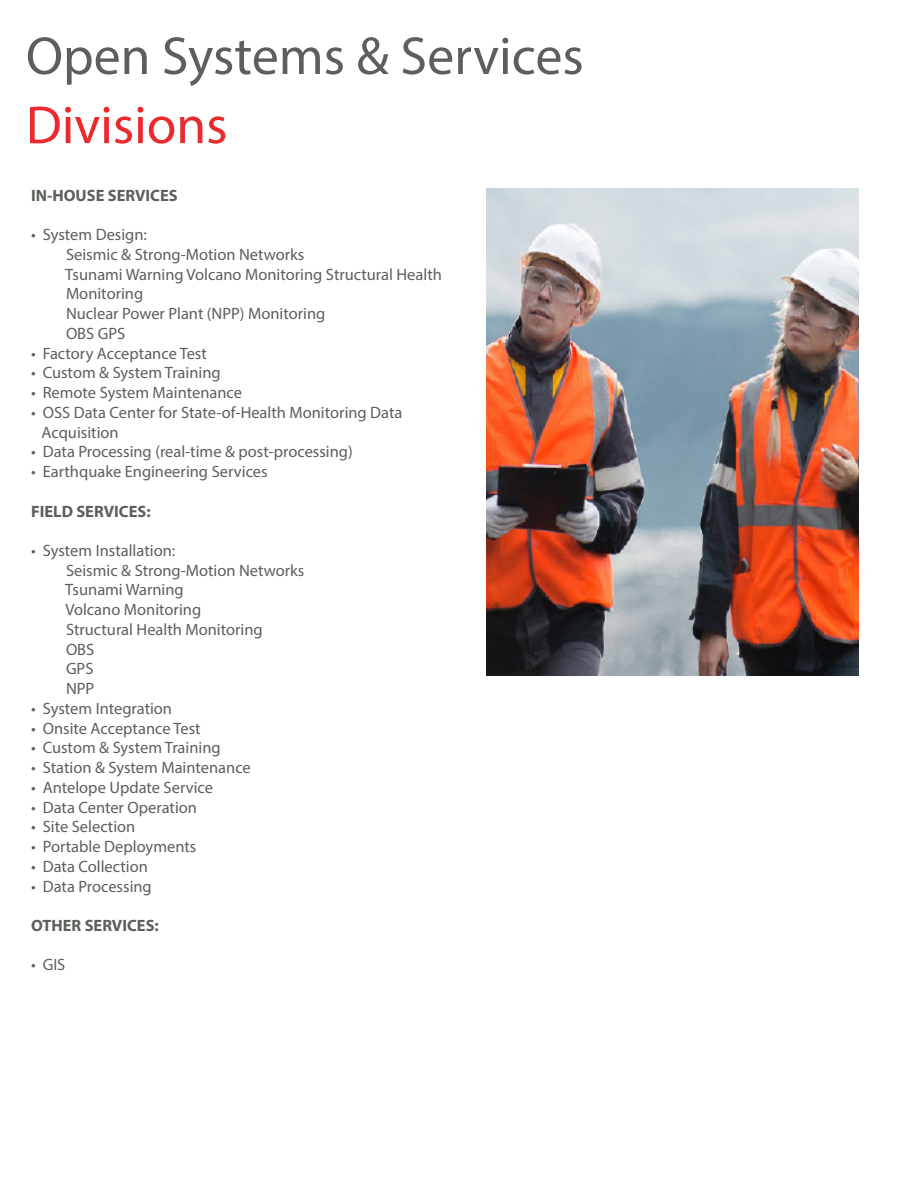
<style>
.page{position:relative;width:918px;height:1188px;background:#fff}
.page>*{position:absolute;margin:0;border:0;box-sizing:border-box;transform-origin:0 0}
.HEADERS{font:53.85px "Myriad Pro";color:#5b605a}
.HEADERS-2{font:53.85px "Myriad Pro";color:#ec2a2d}
.t1{font:16.5px/19.8px "Myriad Pro";color:#5b605a}
.t2{font:700 16.5px "Myriad Pro";color:#5b605a}
</style>
<div class="page">
<img style="left:486px;top:188px;width:372px;height:488px">
<p class="HEADERS" style="left:26px;top:23px;width:559px">Open Systems &amp; Services</p>
<p class="HEADERS-2" style="left:26px;top:92px;width:203px">Divisions</p>
<p class="t2" style="left:31px;top:184px;width:148px">IN-HOUSE SERVICES</p>
<p class="t1" style="left:31px;top:224px;width:117px">• System Design:</p>
<p class="t1" style="left:66px;top:244px;width:240px">Seismic &amp; Strong-Motion Networks</p>
<p class="t1" style="left:65px;top:264px;width:378px">Tsunami Warning Volcano Monitoring Structural Health<br>Monitoring</p>
<p class="t1" style="left:66px;top:303px;width:261px">Nuclear Power Plant (NPP) Monitoring</p>
<p class="t1" style="left:66px;top:323px;width:61px">OBS GPS</p>
<p class="t1" style="left:31px;top:343px;width:177px">• Factory Acceptance Test</p>
<p class="t1" style="left:31px;top:363px;width:191px">• Custom &amp; System Training</p>
<p class="t1" style="left:31px;top:382px;width:212px">• Remote System Maintenance</p>
<p class="t1" style="left:42px;top:402px;width:362px;text-indent:-10px">• OSS Data Center for State-of-Health Monitoring Data<br>Acquisition</p>
<p class="t1" style="left:31px;top:442px;width:323px">• Data Processing (real-time &amp; post-processing)</p>
<p class="t1" style="left:31px;top:461px;width:238px">• Earthquake Engineering Services</p>
<p class="t2" style="left:31px;top:500px;width:121px">FIELD SERVICES:</p>
<p class="t1" style="left:31px;top:540px;width:146px">• System Installation:</p>
<p class="t1" style="left:66px;top:560px;width:240px">Seismic &amp; Strong-Motion Networks</p>
<p class="t1" style="left:65px;top:580px;width:120px">Tsunami Warning</p>
<p class="t1" style="left:65px;top:600px;width:137px">Volcano Monitoring</p>
<p class="t1" style="left:66px;top:619px;width:198px">Structural Health Monitoring</p>
<p class="t1" style="left:66px;top:639px;width:30px">OBS</p>
<p class="t1" style="left:66px;top:659px;width:29px">GPS</p>
<p class="t1" style="left:66px;top:678px;width:30px">NPP</p>
<p class="t1" style="left:31px;top:698px;width:142px">• System Integration</p>
<p class="t1" style="left:31px;top:718px;width:171px">• Onsite Acceptance Test</p>
<p class="t1" style="left:31px;top:738px;width:191px">• Custom &amp; System Training</p>
<p class="t1" style="left:31px;top:757px;width:221px">• Station &amp; System Maintenance</p>
<p class="t1" style="left:31px;top:777px;width:183px">• Antelope Update Service</p>
<p class="t1" style="left:31px;top:797px;width:167px">• Data Center Operation</p>
<p class="t1" style="left:31px;top:817px;width:106px">• Site Selection</p>
<p class="t1" style="left:31px;top:836px;width:167px">• Portable Deployments</p>
<p class="t1" style="left:31px;top:856px;width:118px">• Data Collection</p>
<p class="t1" style="left:31px;top:876px;width:122px">• Data Processing</p>
<p class="t2" style="left:31px;top:915px;width:129px">OTHER SERVICES:</p>
<p class="t1" style="left:31px;top:955px;width:36px">• GIS</p>
</div>
